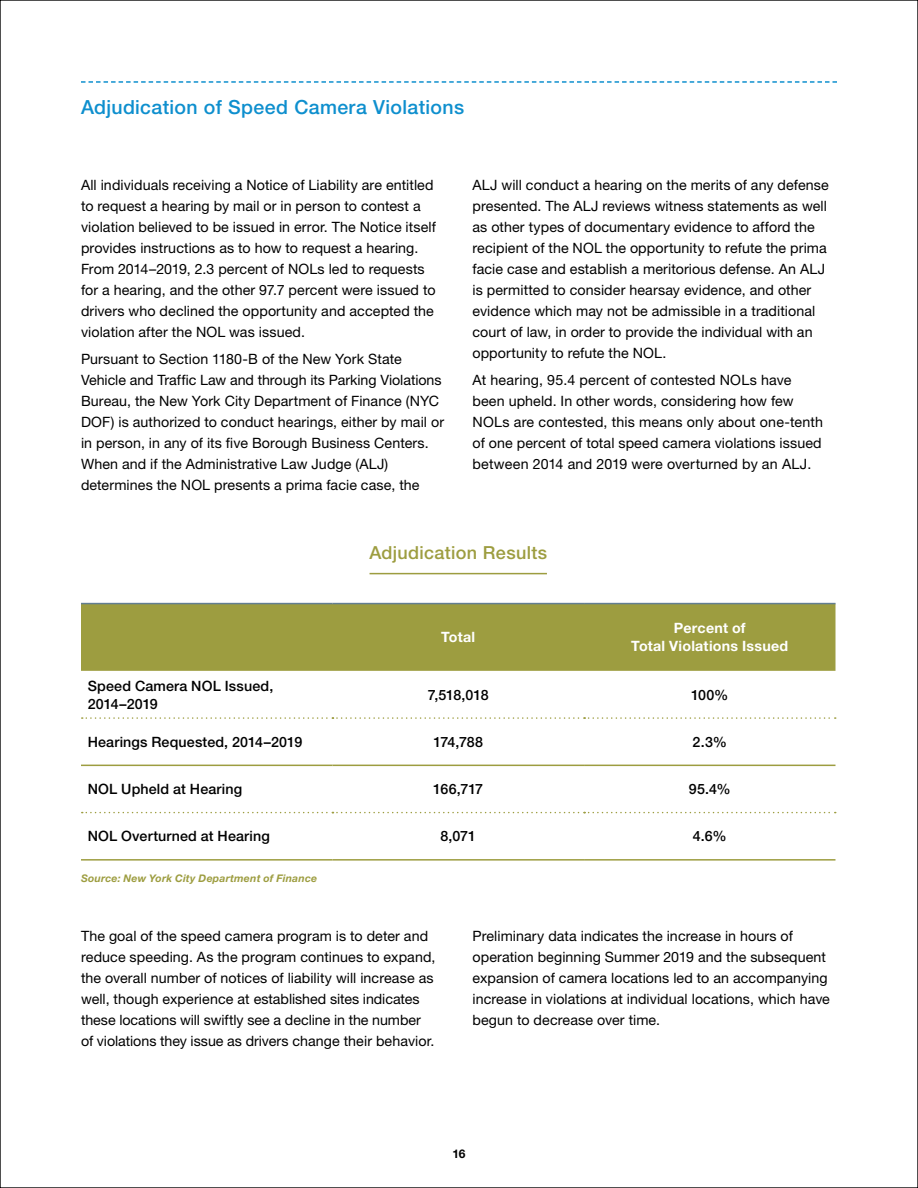
<style>
.page{position:relative;width:918px;height:1188px;background:#fff}
.page>*{position:absolute;margin:0;border:0;box-sizing:border-box;transform-origin:0 0}
.t1{font:500 19.5px "Helvetica Neue LT Std";letter-spacing:.02em;color:#0e8fce}
.t2{font:500 18px "Helvetica Neue LT Std";letter-spacing:.02em;color:#9d9d40}
.t3{font:14.25px/21px "Helvetica Neue LT Std";letter-spacing:.005em;color:#000}
.t4{font:500 14.25px/18px "Helvetica Neue LT Std";letter-spacing:.01em;color:#000}
.t5{font:700 14.25px/18px "Helvetica Neue LT Std";letter-spacing:.015em;color:#fff;text-align:center}
.t6{font:700 12px "Helvetica Neue LT Std";color:#000}
.t7{font:italic 700 10.5px "Helvetica Neue LT Std";letter-spacing:.02em;color:#9d9d40}
</style>
<div class="page">
<svg style="left:81px;top:81px;width:756px;height:2px"></svg>
<svg style="left:81px;top:572px;width:755px;height:31px"></svg>
<div style="left:81px;top:604px;width:755px;height:67px;background:#9d9d40"></div>
<hr style="left:332px;top:603px;width:252px;height:1px;background:#637e91">
<hr style="left:584px;top:603px;width:252px;height:1px;background:#637e91">
<hr style="left:81px;top:603px;width:251px;height:1px;background:#637e91">
<svg style="left:82px;top:717px;width:754px;height:2px"></svg>
<svg style="left:82px;top:812px;width:754px;height:1px"></svg>
<hr style="left:81px;top:859px;width:251px;height:2px;background:#9d9d40">
<hr style="left:332px;top:859px;width:252px;height:2px;background:#9d9d40">
<hr style="left:584px;top:859px;width:252px;height:2px;background:#9d9d40">
<hr style="left:81px;top:765px;width:251px;height:1px;background:#9d9d40">
<hr style="left:332px;top:765px;width:252px;height:1px;background:#9d9d40">
<hr style="left:584px;top:765px;width:252px;height:1px;background:#9d9d40">
<hr style="left:370px;top:573px;width:177px;height:1px;background:#9d9d40">
<h1 class="t1" style="left:81px;top:96px;width:385px">Adjudication of Speed Camera Violations</h1>
<p class="t3" style="left:81px;top:174px;width:356px">All individuals receiving a Notice of Liability are entitled to request a hearing by mail or in person to contest a violation believed to be issued in error. The Notice itself provides instructions as to how to request a hearing.<br>From 2014–2019, 2.3 percent of NOLs led to requests for a hearing, and the other 97.7 percent were issued to drivers who declined the opportunity and accepted the violation after the NOL was issued.</p>
<p class="t3" style="left:81px;top:349px;width:365px">Pursuant to Section 1180-B of the New York State Vehicle and Traffic Law and through its Parking Violations Bureau, the New York City Department of Finance (NYC DOF) is authorized to conduct hearings, either by mail or in person, in any of its five Borough Business Centers.<br>When and if the Administrative Law Judge (ALJ) determines the NOL presents a prima facie case, the</p>
<p class="t3" style="left:473px;top:174px;width:358px">ALJ will conduct a hearing on the merits of any defense presented. The ALJ reviews witness statements as well as other types of documentary evidence to afford the recipient of the NOL the opportunity to refute the prima facie case and establish a meritorious defense. An ALJ is permitted to consider hearsay evidence, and other evidence which may not be admissible in a traditional court of law, in order to provide the individual with an opportunity to refute the NOL.</p>
<p class="t3" style="left:473px;top:370px;width:352px">At hearing, 95.4 percent of contested NOLs have been upheld. In other words, considering how few NOLs are contested, this means only about one-tenth of one percent of total speed camera violations issued between 2014 and 2019 were overturned by an ALJ.</p>
<p class="t2" style="left:369px;top:542px;width:179px">Adjudication Results</p>
<p class="t5" style="left:441px;top:628px;width:36px">Total</p>
<p class="t5" style="left:631px;top:619px;width:158px">Percent of<br>Total Violations Issued</p>
<p class="t4" style="left:88px;top:676px;width:187px">Speed Camera NOL Issued,<br>2014–2019</p>
<p class="t4" style="left:428px;top:685px;width:62px">7,518,018</p>
<p class="t4" style="left:691px;top:685px;width:39px">100%</p>
<p class="t4" style="left:88px;top:733px;width:216px">Hearings Requested, 2014–2019</p>
<p class="t4" style="left:434px;top:733px;width:51px">174,788</p>
<p class="t4" style="left:693px;top:733px;width:36px">2.3%</p>
<p class="t4" style="left:88px;top:780px;width:156px">NOL Upheld at Hearing</p>
<p class="t4" style="left:433px;top:780px;width:51px">166,717</p>
<p class="t4" style="left:689px;top:780px;width:43px">95.4%</p>
<p class="t4" style="left:88px;top:827px;width:184px">NOL Overturned at Hearing</p>
<p class="t4" style="left:440px;top:827px;width:37px">8,071</p>
<p class="t4" style="left:693px;top:827px;width:35px">4.6%</p>
<p class="t7" style="left:81px;top:871px;width:238px">Source: New York City Department of Finance</p>
<p class="t3" style="left:81px;top:925px;width:356px">The goal of the speed camera program is to deter and reduce speeding. As the program continues to expand, the overall number of notices of liability will increase as well, though experience at established sites indicates these locations will swiftly see a decline in the number of violations they issue as drivers change their behavior.</p>
<p class="t3" style="left:473px;top:925px;width:359px">Preliminary data indicates the increase in hours of operation beginning Summer 2019 and the subsequent expansion of camera locations led to an accompanying increase in violations at individual locations, which have begun to decrease over time.</p>
<p class="t6" style="left:452px;top:1147px;width:15px">16</p>
</div>
